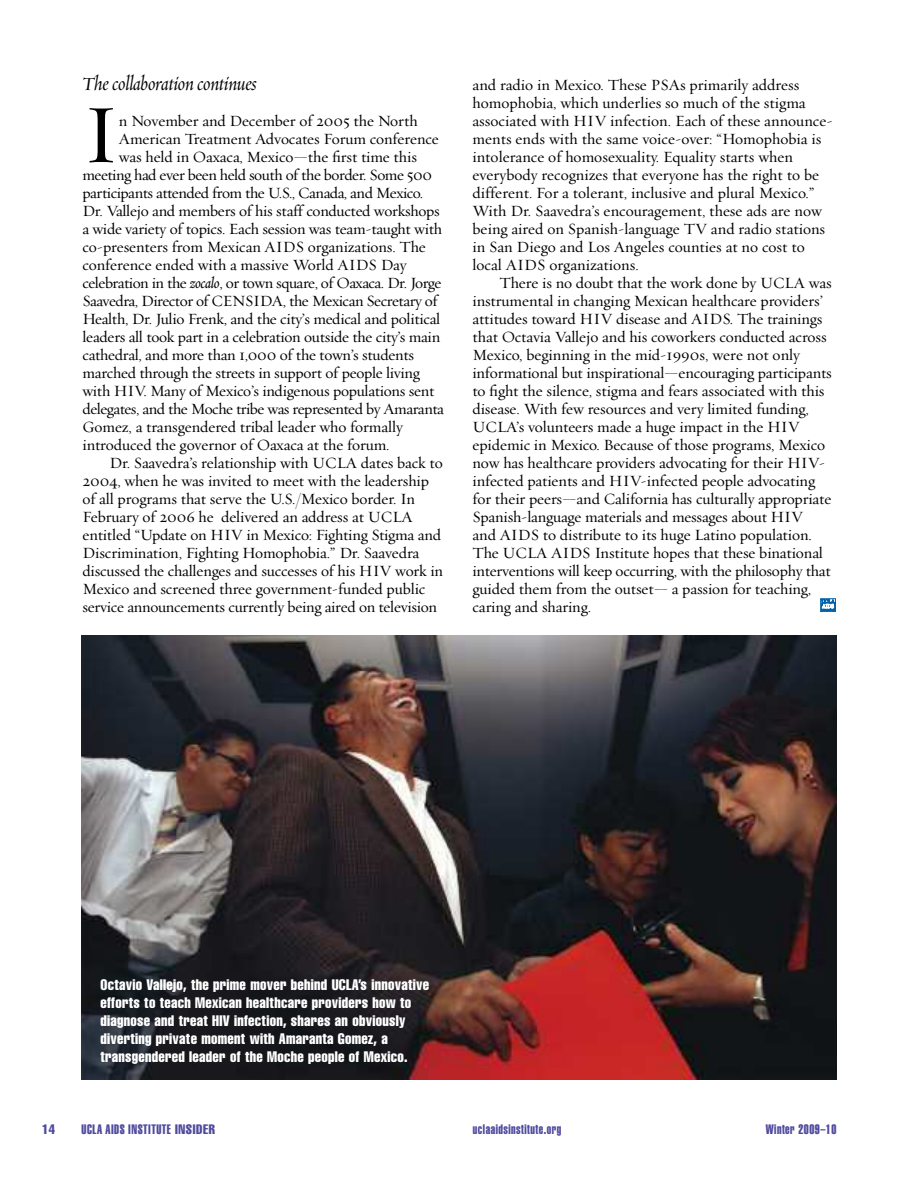
<style>
.page{position:relative;width:918px;height:1188px;background:#fff}
.page>*{position:absolute;margin:0;border:0;box-sizing:border-box;transform-origin:0 0}
.t1{font:83.25px "Requiem Text HTF Roman";color:#000}
.t2{font:21px "Requiem Display HTF Italic";letter-spacing:-.01em;color:#000}
.t3{font:15.75px/18px "Requiem Text HTF Roman";letter-spacing:-.005em;color:#000}
.t4{font:15.75px "Requiem Text HTF Roman";letter-spacing:-.03em;color:#000}
.t5{font:extra-condensed 15px/18px "Helvetica";letter-spacing:.02em;color:#fff}
.t6{font:13.5px "Helvetica Extra Compressed";letter-spacing:.035em;color:#504a9e}
.t7{font:extra-condensed 13.5px "Helvetica";color:#504a9e}
.s1{font-family:"Requiem Text HTF Italic"}
.s2{font-family:"Helvetica";font-stretch:extra-condensed}
</style>
<div class="page">
<img style="left:81px;top:636px;width:756px;height:444px">
<div style="left:821px;top:599px;width:15px;height:13px;border:1px solid #0161aa"></div>
<svg style="left:821px;top:599px;width:14px;height:12px"></svg>
<h2 class="t2" style="left:82px;top:70px;width:176px">The collaboration continues</h2>
<h1 class="t1" style="left:82px;top:85px;width:39px">I</h1>
<p class="t3" style="left:119px;top:112px;width:300px">n November and December of 2005 the North</p>
<p class="t3" style="left:119px;top:130px;width:322px">American Treatment Advocates Forum conference</p>
<p class="t3" style="left:119px;top:148px;width:300px">was held in Oaxaca, Mexico—the first time this</p>
<p class="t4" style="left:83px;top:165px;width:351px">meeting had ever been held south of the border. Some 500</p>
<p class="t4" style="left:83px;top:183px;width:342px">participants attended from the U.S., Canada, and Mexico.</p>
<p class="t3" style="left:83px;top:202px;width:359px">Dr. Vallejo and members of his staff conducted workshops</p>
<p class="t3" style="left:83px;top:220px;width:361px">a wide variety of topics. Each session was team-taught with</p>
<p class="t3" style="left:83px;top:238px;width:345px">co-presenters from Mexican AIDS organizations. The</p>
<p class="t3" style="left:82px;top:256px;width:326px">conference ended with a massive World AIDS Day</p>
<p class="t4" style="left:82px;top:273px;width:361px">celebration in the <span class="s1">zocalo</span>, or town square, of Oaxaca. Dr. Jorge</p>
<p class="t4" style="left:82px;top:291px;width:357px">Saavedra, Director of CENSIDA, the Mexican Secretary of</p>
<p class="t3" style="left:82px;top:310px;width:359px">Health, Dr. Julio Frenk, and the city’s medical and political</p>
<p class="t3" style="left:82px;top:328px;width:359px">leaders all took part in a celebration outside the city’s main</p>
<p class="t3" style="left:82px;top:346px;width:333px">cathedral, and more than 1,000 of the town’s students</p>
<p class="t3" style="left:82px;top:364px;width:339px">marched through the streets in support of people living</p>
<p class="t3" style="left:82px;top:382px;width:353px">with HIV. Many of Mexico’s indigenous populations sent</p>
<p class="t4" style="left:82px;top:399px;width:363px">delegates, and the Moche tribe was represented by Amaranta</p>
<p class="t3" style="left:82px;top:418px;width:322px">Gomez, a transgendered tribal leader who formally</p>
<p class="t3" style="left:82px;top:436px;width:309px">introduced the governor of Oaxaca at the forum.</p>
<p class="t3" style="left:109px;top:454px;width:335px">Dr. Saavedra’s relationship with UCLA dates back to</p>
<p class="t3" style="left:82px;top:472px;width:348px">2004, when he was invited to meet with the leadership</p>
<p class="t3" style="left:82px;top:490px;width:334px">of all programs that serve the U.S./Mexico border. In</p>
<p class="t3" style="left:82px;top:508px;width:332px">February of 2006 he delivered an address at UCLA</p>
<p class="t3" style="left:82px;top:526px;width:360px">entitled “Update on HIV in Mexico: Fighting Stigma and</p>
<p class="t3" style="left:82px;top:544px;width:338px">Discrimination, Fighting Homophobia.” Dr. Saavedra</p>
<p class="t3" style="left:82px;top:562px;width:362px">discussed the challenges and successes of his HIV work in</p>
<p class="t3" style="left:82px;top:580px;width:345px">Mexico and screened three government-funded public</p>
<p class="t3" style="left:82px;top:598px;width:356px">service announcements currently being aired on television</p>
<p class="t3" style="left:472px;top:76px;width:362px">and radio in Mexico. These PSAs primarily address homophobia, which underlies so much of the stigma associated with HIV infection. Each of these announce&shy;ments ends with the same voice-over: “Homophobia is intolerance of homosexuality. Equality starts when everybody recognizes that everyone has the right to be different. For a tolerant, inclusive and plural Mexico.” With Dr. Saavedra’s encouragement, these ads are now being aired on Spanish-language TV and radio stations in San Diego and Los Angeles counties at no cost to local AIDS organizations.</p>
<p class="t3" style="left:472px;top:274px;width:361px;text-indent:27px">There is no doubt that the work done by UCLA was instrumental in changing Mexican healthcare providers’ attitudes toward HIV disease and AIDS. The trainings that Octavia Vallejo and his coworkers conducted across Mexico, beginning in the mid-1990s, were not only informational but inspirational—encouraging participants to fight the silence, stigma and fears associated with this disease. With few resources and very limited funding, UCLA’s volunteers made a huge impact in the HIV epidemic in Mexico. Because of those programs, Mexico now has healthcare providers advocating for their HIV&shy;infected patients and HIV-infected people advocating for their peers—and California has culturally appropriate Spanish-language materials and messages about HIV<br>and AIDS to distribute to its huge Latino population.<br>The UCLA AIDS Institute hopes that these binational interventions will keep occurring, with the philosophy that guided them from the outset— a passion for teaching, caring and sharing.</p>
<p class="t5" style="left:100px;top:977px;width:330px">Octavio Vallejo, the prime mover behind UCLA’s innovative efforts to teach Mexican healthcare providers how to diagnose and treat HIV infection, shares an obviously diverting private moment with Amaranta Gomez, a transgendered leader of the Moche people of Mexico.</p>
<p class="t7" style="left:42px;top:1124px;width:15px">14</p>
<p class="t6" style="left:82px;top:1124px;width:135px">UCLA AIDS INSTITUTE <span class="s2">INSIDER</span></p>
<p class="t6" style="left:473px;top:1124px;width:90px">uclaaidsinstitute.org</p>
<p class="t6" style="left:766px;top:1124px;width:72px">Winter 2009–10</p>
</div>
